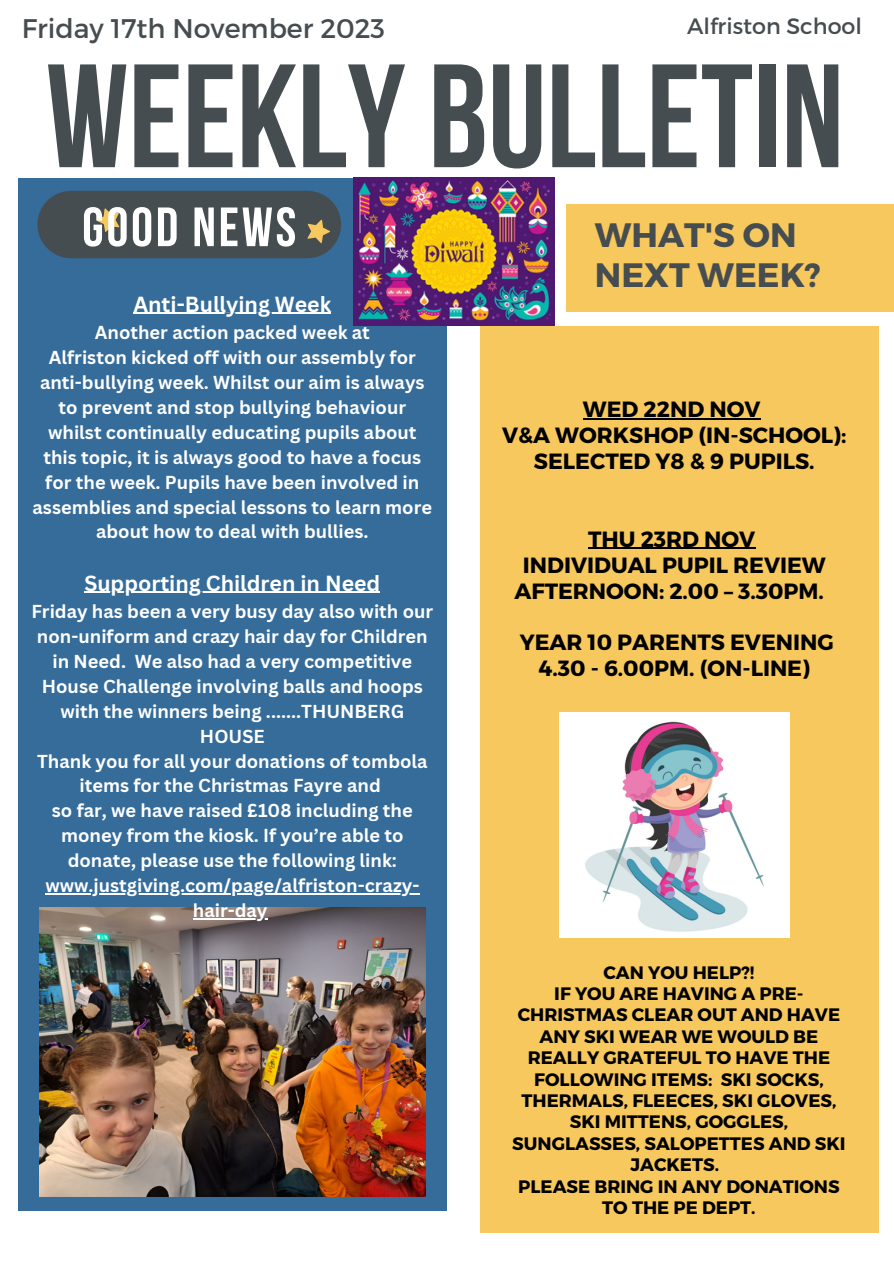
<style>
.page{position:relative;width:894px;height:1264px;background:#fff}
.page>*{position:absolute;margin:0;border:0;box-sizing:border-box;transform-origin:0 0}
.t1{font:146.7px "Bebas Neue Cyrillic";color:#464d50}
.t2{font:55.2px "Bebas Neue Cyrillic";letter-spacing:.05em;color:#fff}
.t3{font:700 33.75px "Montserrat";color:#464d50}
.t4{font:26.85px "Montserrat";color:#464d50}
.t5{font:22.2px "Montserrat";color:#464d50}
.t6{font:700 22.05px/25.8px "Montserrat";color:#000;text-align:center}
.t7{font:700 21.3px "Canva Sans";color:#fff}
.t8{font:700 18.3px/24.9px "Canva Sans";color:#fff;text-align:center}
.t9{font:700 18px/21.3px "Montserrat";color:#000;text-align:center}
</style>
<div class="page">
<div style="left:18px;top:178px;width:428px;height:1032px;background:#356c9a"></div>
<div style="left:71px;top:191px;width:236px;height:67px;background:#464d50"></div>
<svg style="left:307px;top:219px;width:23px;height:24px"></svg>
<svg style="left:96px;top:208px;width:23px;height:24px"></svg>
<div style="left:566px;top:204px;width:327px;height:108px;background:#f7c85d"></div>
<div style="left:480px;top:326px;width:397px;height:906px;background:#f7c85d"></div>
<img style="left:354px;top:178px;width:200px;height:147px">
<img style="left:39px;top:907px;width:386px;height:289px">
<img style="left:559px;top:712px;width:229px;height:225px">
<hr style="left:133px;top:313px;width:198px;height:1px;background:#fff">
<hr style="left:84px;top:591px;width:296px;height:2px;background:#fff">
<hr style="left:45px;top:893px;width:374px;height:1px;background:#fff">
<hr style="left:193px;top:918px;width:74px;height:1px;background:#fff">
<hr style="left:582px;top:418px;width:178px;height:1px;background:#000">
<hr style="left:588px;top:548px;width:167px;height:1px;background:#000">
<p class="t4" style="left:22px;top:11px;width:365px">Friday 17th November 2023</p>
<p class="t5" style="left:687px;top:11px;width:176px">Alfriston School</p>
<p class="t1" style="left:46px;top:57px;width:799px">WEEKLY BULLETIN</p>
<p class="t2" style="left:82px;top:205px;width:215px">GOOD NEWS</p>
<p class="t7" style="left:133px;top:289px;width:199px">Anti-Bullying Week</p>
<p class="t8" style="left:95px;top:319px;width:276px">Another action packed week at</p>
<p class="t8" style="left:33px;top:344px;width:401px">Alfriston kicked off with our assembly for anti-bullying week. Whilst our aim is always to prevent and stop bullying behaviour whilst continually educating pupils about this topic, it is always good to have a focus for the week. Pupils have been involved in assemblies and special lessons to learn more about how to deal with bullies.</p>
<p class="t7" style="left:84px;top:568px;width:297px">Supporting Children in Need</p>
<p class="t8" style="left:31px;top:598px;width:403px">Friday has been a very busy day also with our non-uniform and crazy hair day for Children in Need. We also had a very competitive House Challenge involving balls and hoops with the winners being .......THUNBERG HOUSE</p>
<p class="t8" style="left:37px;top:748px;width:392px">Thank you for all your donations of tombola items for the Christmas Fayre and</p>
<p class="t8" style="left:45px;top:797px;width:375px">so far, we have raised £108 including the money from the kiosk. If you’re able to donate, please use the following link: www.justgiving.com/page/alfriston-crazy&shy;hair-day</p>
<p class="t3" style="left:594px;top:213px;width:203px">WHAT'S ON</p>
<p class="t3" style="left:594px;top:253px;width:227px">NEXT WEEK?</p>
<p class="t6" style="left:582px;top:395px;width:179px">WED 22ND NOV</p>
<p class="t6" style="left:502px;top:421px;width:346px">V&amp;A WORKSHOP (IN-SCHOOL):<br>SELECTED Y8 &amp; 9 PUPILS.</p>
<p class="t6" style="left:588px;top:525px;width:169px">THU 23RD NOV</p>
<p class="t6" style="left:514px;top:551px;width:313px">INDIVIDUAL PUPIL REVIEW<br>AFTERNOON: 2.00 – 3.30PM.</p>
<p class="t6" style="left:519px;top:628px;width:315px">YEAR 10 PARENTS EVENING<br>4.30 - 6.00PM. (ON-LINE)</p>
<p class="t9" style="left:603px;top:960px;width:152px">CAN YOU HELP?!</p>
<p class="t9" style="left:512px;top:982px;width:335px">IF YOU ARE HAVING A PRE-<br>CHRISTMAS CLEAR OUT AND HAVE<br>ANY SKI WEAR WE WOULD BE<br>REALLY GRATEFUL TO HAVE THE<br>FOLLOWING ITEMS: SKI SOCKS,<br>THERMALS, FLEECES, SKI GLOVES,<br>SKI MITTENS, GOGGLES,<br>SUNGLASSES, SALOPETTES AND SKI<br>JACKETS.</p>
<p class="t9" style="left:518px;top:1174px;width:323px">PLEASE BRING IN ANY DONATIONS<br>TO THE PE DEPT.</p>
</div>
